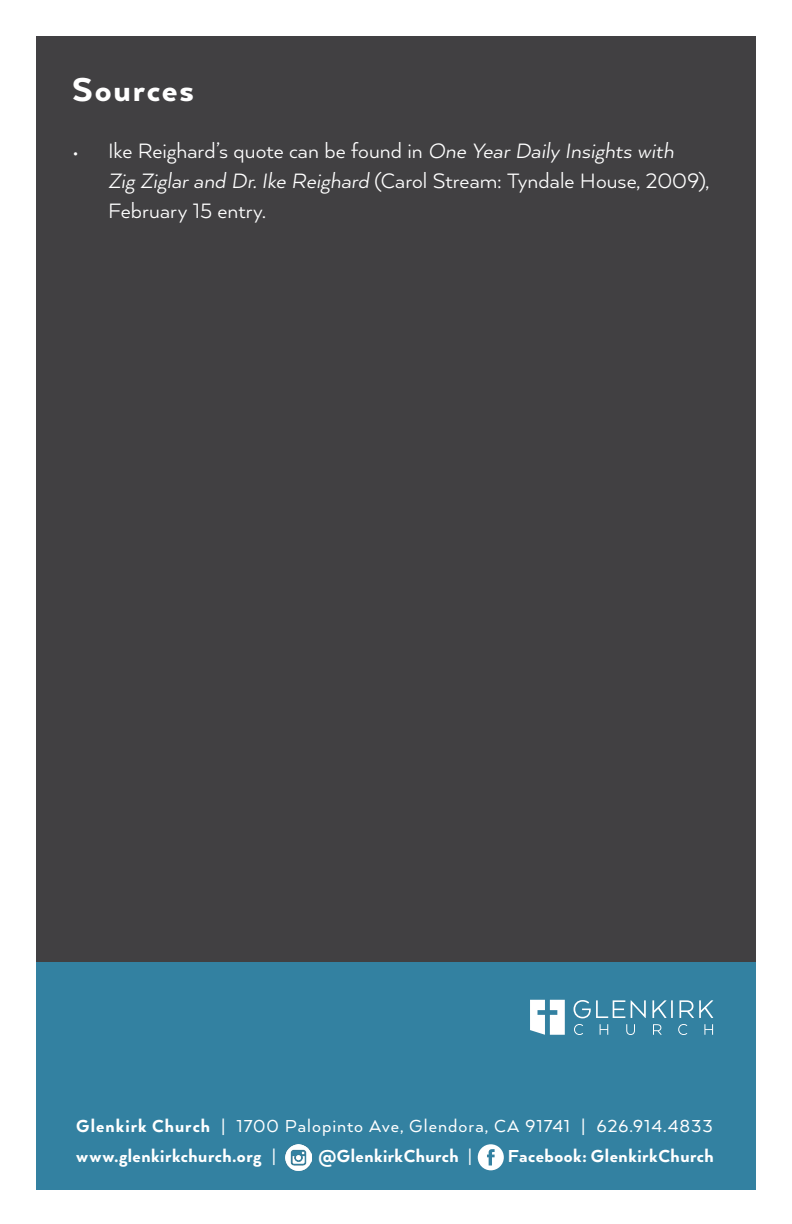
<style>
.page{position:relative;width:792px;height:1224px;background:#fff}
.page>*{position:absolute;margin:0;border:0;box-sizing:border-box;transform-origin:0 0}
.Header_1{font:800 38px "Arquitecta";letter-spacing:.045em;color:#fff}
.t1{font:24px/30px "Arquitecta";color:#fff}
.t2{font:800 20px "Arquitecta";letter-spacing:.025em;color:#fff}
.t3{font:20px "Arquitecta";letter-spacing:.045em;color:#fff}
.s1{font-style:italic}
.s2{font-weight:800}
.s3{font-weight:400}
</style>
<div class="page">
<div style="left:36px;top:959px;width:720px;height:230px;background:#3381a1"></div>
<div style="left:36px;top:36px;width:720px;height:926px;background:#414042"></div>
<svg style="left:574px;top:1000px;width:51px;height:18px"></svg>
<svg style="left:631px;top:1000px;width:15px;height:18px"></svg>
<svg style="left:652px;top:1000px;width:21px;height:18px"></svg>
<svg style="left:679px;top:1000px;width:34px;height:18px"></svg>
<svg style="left:530px;top:1000px;width:35px;height:35px"></svg>
<svg style="left:574px;top:1024px;width:9px;height:11px"></svg>
<svg style="left:600px;top:1024px;width:8px;height:11px"></svg>
<svg style="left:626px;top:1024px;width:9px;height:11px"></svg>
<svg style="left:653px;top:1024px;width:9px;height:11px"></svg>
<svg style="left:678px;top:1024px;width:9px;height:11px"></svg>
<svg style="left:704px;top:1024px;width:9px;height:11px"></svg>
<svg style="left:478px;top:1144px;width:26px;height:26px"></svg>
<img style="left:285px;top:1144px;width:27px;height:27px">
<p class="Header_1" style="left:72px;top:65px;width:124px">Sources</p>
<p class="t1" style="left:108px;top:134px;width:602px;text-indent:-36px">• Ike Reighard’s quote can be found in <span class="s1">One Year Daily Insights with<br>Zig Ziglar and Dr. Ike Reighard</span> (Carol Stream: Tyndale House, 2009),<br>February 15 entry.</p>
<p class="t3" style="left:76px;top:1114px;width:638px"><span class="s2">Glenkirk Church</span> | 1700 Palopinto Ave, Glendora, CA 91741 | 626.914.4833</p>
<p class="t2" style="left:76px;top:1144px;width:201px">www.glenkirkchurch.org <span class="s3">|</span></p>
<p class="t2" style="left:318px;top:1144px;width:155px">@GlenkirkChurch <span class="s3">|</span></p>
<p class="t2" style="left:508px;top:1144px;width:207px">Facebook: GlenkirkChurch</p>
</div>
